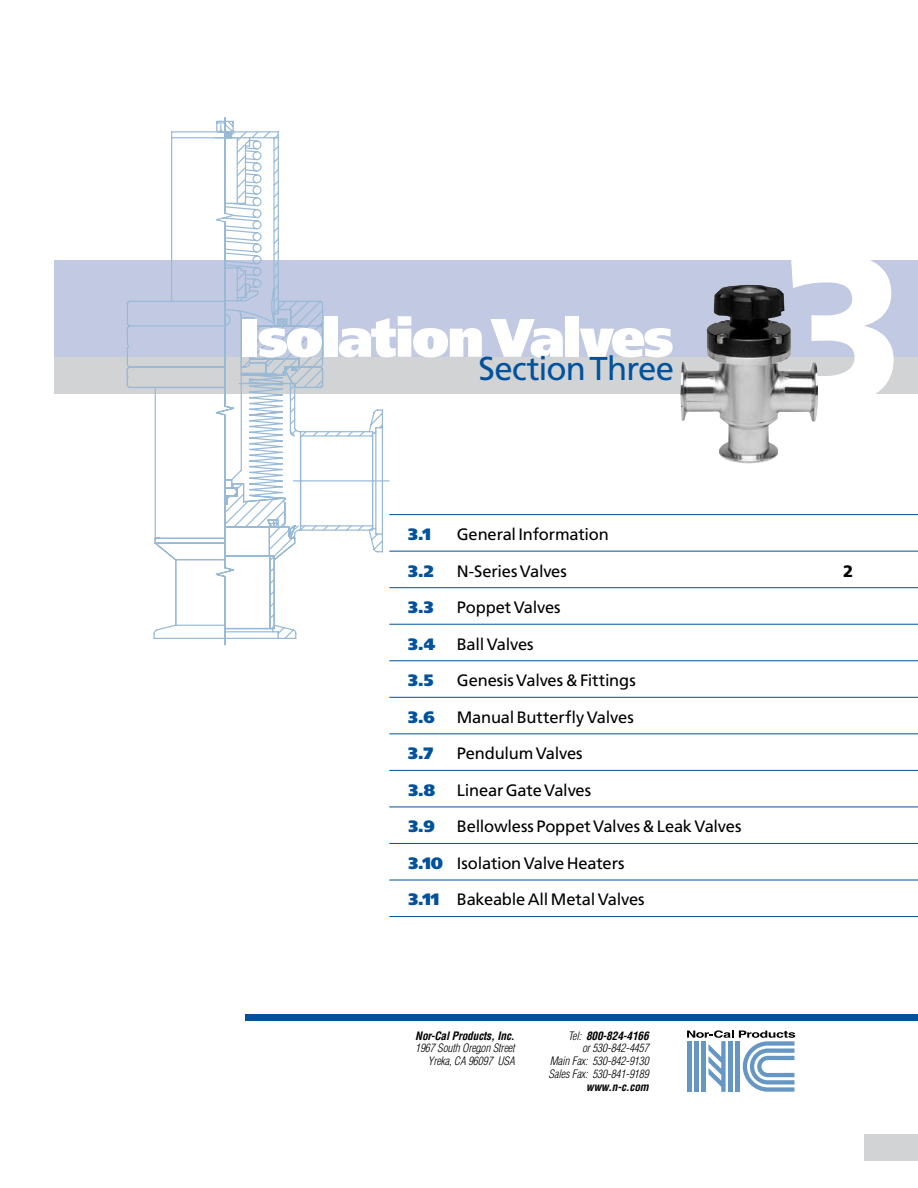
<style>
.page{position:relative;width:918px;height:1188px;background:#fff}
.page>*{position:absolute;margin:0;border:0;box-sizing:border-box;transform-origin:0 0}
.t1{font:900 210px "Frutiger";color:#fff}
.t2{font:900 54px "Frutiger";letter-spacing:-.035em;color:#fff}
.t3{font:33px "Frutiger";letter-spacing:-.025em;color:#00529c}
.t4{font:16.5px "Frutiger";letter-spacing:-.015em;color:#000}
.t5{font:900 16.5px "Frutiger";color:#00529c}
.t6{font:900 16.5px "Frutiger";color:#000}
.t7{font:italic 300 condensed 11.4px/12.9px "Helvetica";letter-spacing:-.01em;color:#000;text-align:right}
.t8{font:italic 700 condensed 11.4px "Helvetica";letter-spacing:-.01em;color:#000}
.s1{font-weight:900;color:#00529c}
.s2{font-weight:700}
</style>
<div class="page">
<div style="left:864px;top:1134px;width:54px;height:27px;background:#d1d3d4"></div>
<div style="left:54px;top:351px;width:864px;height:42px;background:#d1d3d4"></div>
<div style="left:54px;top:260px;width:864px;height:97px;background:#c2cae3"></div>
<div style="left:245px;top:1014px;width:673px;height:7px;background:#00529c"></div>
<svg style="left:687px;top:1030px;width:108px;height:62px"></svg>
<svg style="left:127px;top:117px;width:99px;height:277px"></svg>
<svg style="left:153px;top:120px;width:231px;height:520px"></svg>
<hr style="left:389px;top:514px;width:529px;height:1px;background:#00529c">
<hr style="left:389px;top:551px;width:529px;height:1px;background:#00529c">
<hr style="left:389px;top:587px;width:529px;height:1px;background:#00529c">
<hr style="left:389px;top:624px;width:529px;height:1px;background:#00529c">
<hr style="left:389px;top:660px;width:529px;height:1px;background:#00529c">
<hr style="left:389px;top:697px;width:529px;height:1px;background:#00529c">
<hr style="left:389px;top:733px;width:529px;height:1px;background:#00529c">
<hr style="left:389px;top:770px;width:529px;height:1px;background:#00529c">
<hr style="left:389px;top:807px;width:529px;height:1px;background:#00529c">
<hr style="left:389px;top:843px;width:529px;height:1px;background:#00529c">
<hr style="left:389px;top:880px;width:529px;height:1px;background:#00529c">
<hr style="left:389px;top:916px;width:529px;height:1px;background:#00529c">
<img style="left:680px;top:285px;width:138px;height:179px">
<h2 class="t2" style="left:239px;top:305px;width:436px">Isolation Valves</h2>
<h3 class="t3" style="left:479px;top:349px;width:197px">Section Three</h3>
<h1 class="t1" style="left:778px;top:202px;width:130px">3</h1>
<p class="t5" style="left:408px;top:524px;width:24px">3.1</p>
<p class="t4" style="left:457px;top:525px;width:154px">General Information</p>
<p class="t5" style="left:408px;top:561px;width:27px">3.2</p>
<p class="t4" style="left:457px;top:561px;width:112px">N-Series Valves</p>
<p class="t6" style="left:843px;top:561px;width:12px">2</p>
<p class="t5" style="left:408px;top:597px;width:27px">3.3</p>
<p class="t4" style="left:457px;top:598px;width:105px">Poppet Valves</p>
<p class="t5" style="left:408px;top:634px;width:29px">3.4</p>
<p class="t4" style="left:457px;top:634px;width:78px">Ball Valves</p>
<p class="t5" style="left:408px;top:670px;width:27px">3.5</p>
<p class="t4" style="left:457px;top:671px;width:180px">Genesis Valves &amp; Fittings</p>
<p class="t5" style="left:408px;top:707px;width:28px">3.6</p>
<p class="t4" style="left:457px;top:707px;width:178px">Manual Butterfly Valves</p>
<p class="t5" style="left:408px;top:743px;width:26px">3.7</p>
<p class="t4" style="left:457px;top:744px;width:127px">Pendulum Valves</p>
<p class="t5" style="left:408px;top:780px;width:28px">3.8</p>
<p class="t4" style="left:457px;top:780px;width:136px">Linear Gate Valves</p>
<p class="t5" style="left:408px;top:817px;width:28px">3.9</p>
<p class="t4" style="left:457px;top:817px;width:286px">Bellowless Poppet Valves &amp; Leak Valves</p>
<p class="t4" style="left:408px;top:853px;width:218px"><span class="s1">3.10</span> Isolation Valve Heaters</p>
<p class="t4" style="left:408px;top:890px;width:238px"><span class="s1">3.11</span> Bakeable All Metal Valves</p>
<p class="t8" style="left:415px;top:1029px;width:101px">Nor-Cal Products, Inc.</p>
<p class="t7" style="left:415px;top:1042px;width:101px">1967 South Oregon Street<br>Yreka, CA 96097 USA</p>
<p class="t7" style="left:549px;top:1029px;width:102px">Tel: <span class="s2">800-824-4166<br></span>or 530-842-4457<br>Main Fax: 530-842-9130<br>Sales Fax: 530-841-9189</p>
<p class="t8" style="left:586px;top:1080px;width:64px">www.n-c.com</p>
</div>
